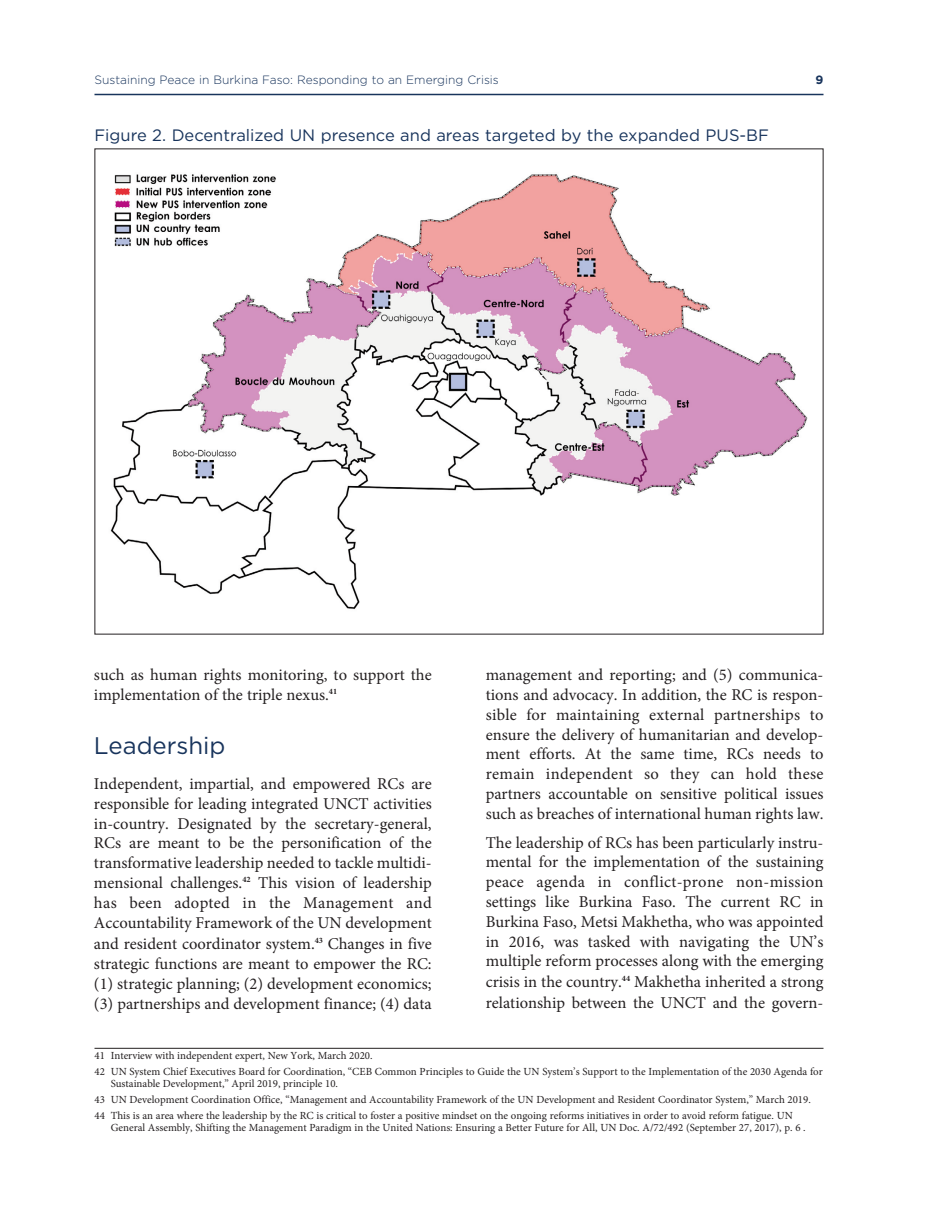
<style>
.page{position:relative;width:945px;height:1215px;background:#fff}
.page>*{position:absolute;margin:0;border:0;box-sizing:border-box;transform-origin:0 0}
.t1{font:24px "Gotham";color:#18345c}
.t2{font:16.5px/20px "Minion Pro";color:#231f20;text-align:justify}
.t3{font:16.5px "Gotham";color:#18345c}
.t4{font:300 12px "Gotham";color:#18345c}
.t5{font:700 12px "Gotham";color:#18345c}
.t6{font:10.8px/15.6px "Minion Pro";color:#231f20}
</style>
<div class="page">
<hr style="left:94px;top:94px;width:730px;height:1px;background:#18345c">
<hr style="left:95px;top:1048px;width:729px;height:1px;background:#231f20">
<img style="left:110px;top:174px;width:698px;height:436px">
<p class="t4" style="left:94px;top:75px;width:406px">Sustaining Peace in Burkina Faso: Responding to an Emerging Crisis</p>
<p class="t5" style="left:816px;top:75px;width:9px">9</p>
<p class="t3" style="left:94px;top:129px;width:676px">Figure 2. Decentralized UN presence and areas targeted by the expanded PUS-BF</p>
<p class="t2" style="left:94px;top:667px;width:339px">such as human rights monitoring, to support the implementation of the triple nexus.<sup>41</sup></p>
<h1 class="t1" style="left:94px;top:736px;width:133px">Leadership</h1>
<p class="t2" style="left:94px;top:775px;width:339px">Independent, impartial, and empowered RCs are responsible for leading integrated UNCT activities in-country. Designated by the secretary-general, RCs are meant to be the personification of the transformative leadership needed to tackle multidi&shy;mensional challenges.<sup>42</sup> This vision of leadership has been adopted in the Management and Accountability Framework of the UN development and resident coordinator system.<sup>43</sup> Changes in five strategic functions are meant to empower the RC: (1) strategic planning; (2) development economics; (3) partnerships and development finance; (4) data</p>
<p class="t2" style="left:486px;top:667px;width:339px">management and reporting; and (5) communica&shy;tions and advocacy. In addition, the RC is respon&shy;sible for maintaining external partnerships to ensure the delivery of humanitarian and develop&shy;ment efforts. At the same time, RCs needs to remain independent so they can hold these partners accountable on sensitive political issues such as breaches of international human rights law.</p>
<p class="t2" style="left:486px;top:834px;width:339px">The leadership of RCs has been particularly instru&shy;mental for the implementation of the sustaining peace agenda in conflict-prone non-mission settings like Burkina Faso. The current RC in Burkina Faso, Metsi Makhetha, who was appointed in 2016, was tasked with navigating the UN’s multiple reform processes along with the emerging crisis in the country.<sup>44</sup> Makhetha inherited a strong relationship between the UNCT and the govern-</p>
<p class="t6" style="left:95px;top:1049px;width:730px">41 Interview with independent expert, New York, March 2020.<br>42 UN System Chief Executives Board for Coordination, “CEB Common Principles to Guide the UN System’s Support to the Implementation of the 2030 Agenda for</p>
<p class="t6" style="left:95px;top:1077px;width:718px;text-indent:16px">Sustainable Development,” April 2019, principle 10.<br>43 UN Development Coordination Office, “Management and Accountability Framework of the UN Development and Resident Coordinator System,” March 2019.<br>44 This is an area where the leadership by the RC is critical to foster a positive mindset on the ongoing reforms initiatives in order to avoid reform fatigue. UN</p>
<p class="t6" style="left:111px;top:1121px;width:697px">General Assembly, Shifting the Management Paradigm in the United Nations: Ensuring a Better Future for All, UN Doc. A/72/492 (September 27, 2017), p. 6 .</p>
</div>
